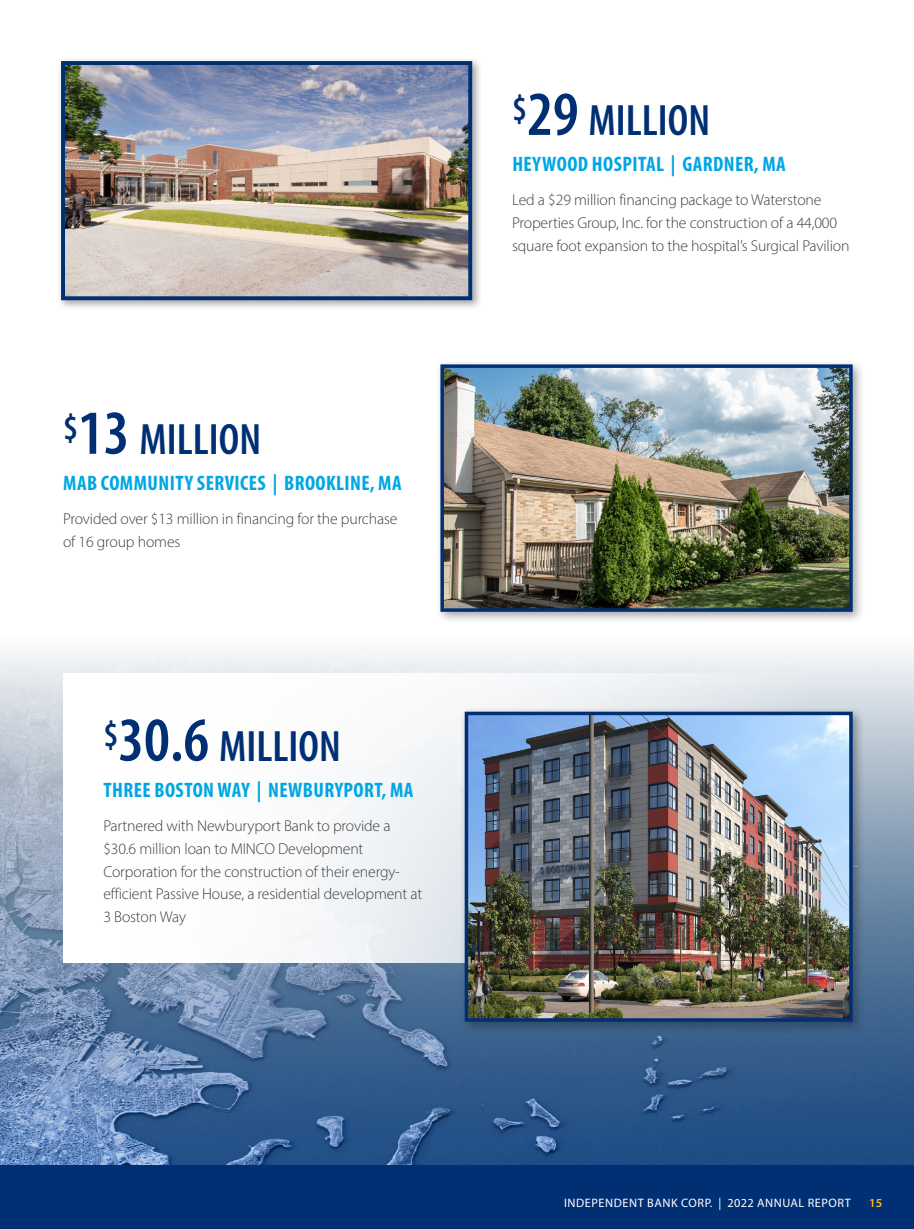
<style>
.page{position:relative;width:914px;height:1229px;background:#fff}
.page>*{position:absolute;margin:0;border:0;box-sizing:border-box;transform-origin:0 0}
.Pull_Quotes_-_blue{font:600 condensed 44.1px "Myriad Pro";color:#002f73}
.Pull_Quotes_-_blue-2{font:700 condensed 21px "Myriad Pro";letter-spacing:.02em;color:#00a6e4}
.Body_Copy{font:300 15.75px/22.8px "Myriad Pro";letter-spacing:-.01em;color:#3e3e3f}
.t1{font:12.25px "Myriad Pro";letter-spacing:.045em;color:#fff}
.t2{font:600 12.25px "Myriad Pro";color:#ffb620}
.s1{font-size:63px}
</style>
<div class="page">
<svg style="left:0;top:650px;width:914px;height:516px;background:#6483a8"></svg>
<div style="left:57px;top:57px;width:425px;height:253px;background:#231f20;opacity:.4"></div>
<img style="left:66px;top:66px;width:401px;height:229px">
<div style="left:61px;top:61px;width:411px;height:239px;border:4px solid #002f73"></div>
<div style="left:435px;top:359px;width:430px;height:265px;background:#231f20;opacity:.4"></div>
<img style="left:445px;top:369px;width:402px;height:238px">
<div style="left:440px;top:364px;width:412px;height:248px;border:4px solid #002f73"></div>
<div style="left:63px;top:673px;width:747px;height:289px;background:linear-gradient(to right,#fff,#e4e8ed)"></div>
<div style="left:459px;top:706px;width:406px;height:328px;background:#231f20;opacity:.4"></div>
<img style="left:469px;top:716px;width:378px;height:300px">
<div style="left:464px;top:711px;width:388px;height:310px;border:4px solid #002f73"></div>
<div style="left:0;top:1166px;width:914px;height:62px;background:#002f73"></div>
<p class="Pull_Quotes_-_blue" style="left:63px;top:412px;width:199px"><sup>$</sup><span class="s1">13</span> MILLION</p>
<p class="Pull_Quotes_-_blue-2" style="left:63px;top:469px;width:340px">MAB COMMUNITY SERVICES | BROOKLINE, MA</p>
<p class="Body_Copy" style="left:63px;top:507px;width:336px">Provided over $13 million in financing for the purchase of 16 group homes</p>
<p class="Pull_Quotes_-_blue" style="left:103px;top:719px;width:239px"><sup>$</sup><span class="s1">30.6</span> MILLION</p>
<p class="Pull_Quotes_-_blue-2" style="left:104px;top:776px;width:311px">THREE BOSTON WAY | NEWBURYPORT, MA</p>
<p class="Body_Copy" style="left:103px;top:814px;width:320px">Partnered with Newburyport Bank to provide a $30.6 million loan to MINCO Development Corporation for the construction of their energy&shy;efficient Passive House, a residential development at 3 Boston Way</p>
<p class="Pull_Quotes_-_blue" style="left:512px;top:93px;width:199px"><sup>$</sup><span class="s1">29</span> MILLION</p>
<p class="Pull_Quotes_-_blue-2" style="left:512px;top:151px;width:275px">HEYWOOD HOSPITAL | GARDNER, MA</p>
<p class="Body_Copy" style="left:512px;top:189px;width:339px">Led a $29 million financing package to Waterstone<br>Properties Group, Inc. for the construction of a 44,000 square foot expansion to the hospital’s Surgical Pavilion</p>
<p class="t1" style="left:564px;top:1195px;width:288px">INDEPENDENT BANK CORP. | 2022 ANNUAL REPORT</p>
<p class="t2" style="left:869px;top:1194px;width:15px">15</p>
</div>
